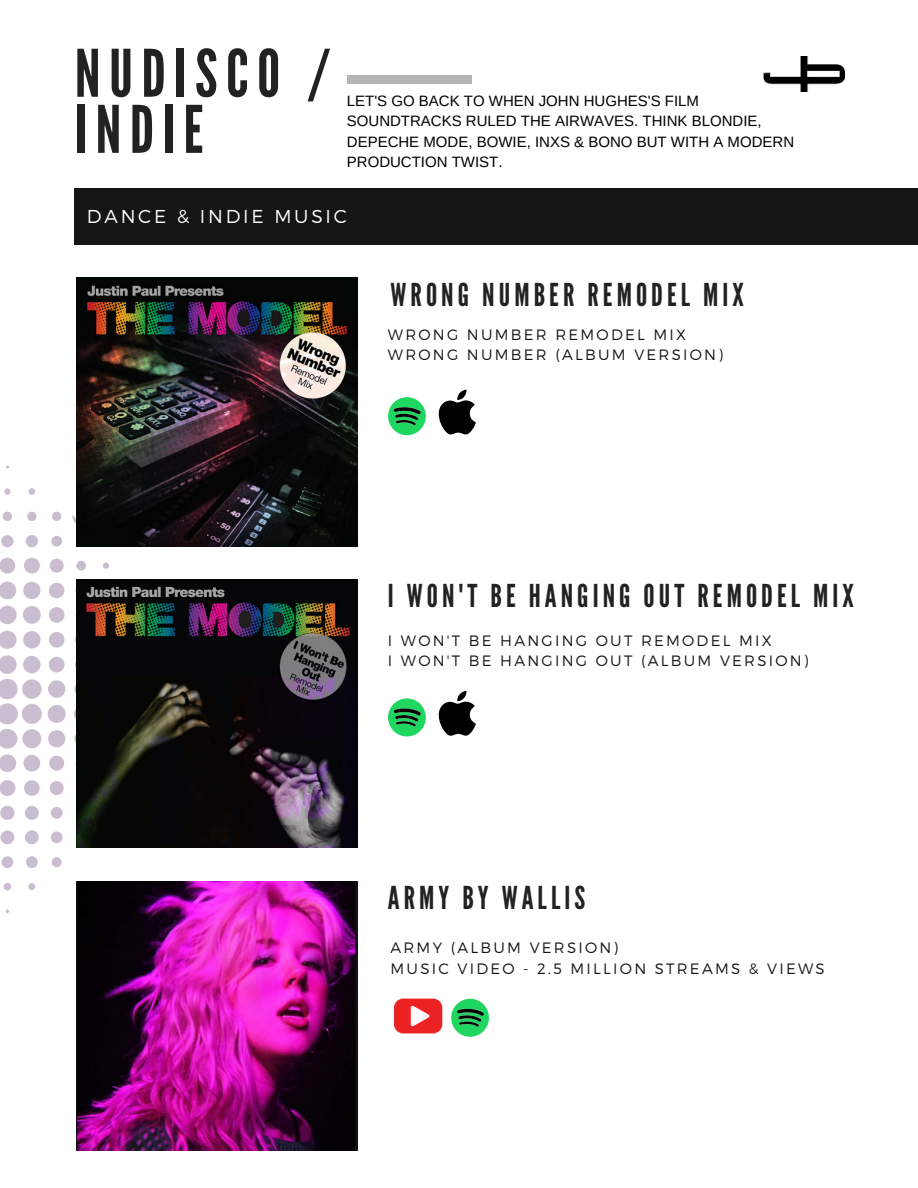
<style>
.page{position:relative;width:918px;height:1188px;background:#fff}
.page>*{position:absolute;margin:0;border:0;box-sizing:border-box;transform-origin:0 0}
.t1{font:65.4px/56.1px "League Gothic";letter-spacing:.13em;color:#222}
.t2{font:31.5px "League Gothic";letter-spacing:.13em;color:#222}
.t3{font:300 18.6px "Montserrat";letter-spacing:.15em;color:#fff}
.t4{font:300 15px/20.2px "Montserrat";letter-spacing:.15em;color:#151515}
.t5{font:15px/20.2px "Arimo";color:#000}
</style>
<div class="page">
<div style="left:22px;top:704px;width:20px;height:20px;background:#cabdcf;border-radius:50%"></div>
<svg style="left:22px;top:679px;width:20px;height:20px"></svg>
<div style="left:22px;top:729px;width:19px;height:19px;background:#cabdcf;border-radius:50%"></div>
<svg style="left:0;top:606px;width:17px;height:18px"></svg>
<svg style="left:0;top:631px;width:17px;height:18px"></svg>
<div style="left:48px;top:705px;width:18px;height:18px;background:#cabdcf;border-radius:50%"></div>
<div style="left:23px;top:606px;width:18px;height:18px;background:#cabdcf;border-radius:50%"></div>
<svg style="left:0;top:582px;width:16px;height:17px"></svg>
<svg style="left:0;top:655px;width:18px;height:117px"></svg>
<div style="left:23px;top:656px;width:18px;height:17px;background:#cabdcf;border-radius:50%"></div>
<svg style="left:23px;top:631px;width:18px;height:18px"></svg>
<div style="left:48px;top:680px;width:17px;height:18px;background:#cabdcf;border-radius:50%"></div>
<div style="left:23px;top:582px;width:18px;height:17px;background:#cabdcf;border-radius:50%"></div>
<div style="left:48px;top:730px;width:17px;height:17px;background:#cabdcf;border-radius:50%"></div>
<div style="left:23px;top:755px;width:17px;height:17px;background:#cabdcf;border-radius:50%"></div>
<div style="left:0;top:780px;width:15px;height:16px;background:#cabdcf;border-radius:50%"></div>
<div style="left:0;top:558px;width:15px;height:16px;background:#cabdcf;border-radius:50%"></div>
<svg style="left:24px;top:558px;width:16px;height:16px"></svg>
<div style="left:49px;top:657px;width:16px;height:15px;background:#cabdcf;border-radius:50%"></div>
<svg style="left:49px;top:607px;width:16px;height:16px"></svg>
<svg style="left:24px;top:780px;width:16px;height:16px"></svg>
<svg style="left:49px;top:632px;width:16px;height:16px"></svg>
<div style="left:49px;top:583px;width:15px;height:15px;background:#cabdcf;border-radius:50%"></div>
<div style="left:49px;top:756px;width:15px;height:15px;background:#cabdcf;border-radius:50%"></div>
<svg style="left:74px;top:707px;width:15px;height:14px"></svg>
<div style="left:0;top:806px;width:15px;height:14px;background:#cabdcf;border-radius:50%"></div>
<div style="left:50px;top:559px;width:14px;height:14px;background:#cabdcf;border-radius:50%"></div>
<div style="left:50px;top:781px;width:14px;height:14px;background:#cabdcf;border-radius:50%"></div>
<div style="left:25px;top:806px;width:14px;height:14px;background:#cabdcf;border-radius:50%"></div>
<div style="left:25px;top:830px;width:14px;height:14px;background:#cabdcf;border-radius:50%"></div>
<div style="left:0;top:830px;width:14px;height:14px;background:#cabdcf;border-radius:50%"></div>
<svg style="left:74px;top:732px;width:14px;height:14px"></svg>
<svg style="left:74px;top:682px;width:14px;height:14px"></svg>
<div style="left:26px;top:535px;width:12px;height:12px;background:#cabdcf;border-radius:50%"></div>
<div style="left:75px;top:658px;width:12px;height:13px;background:#050608;border-radius:50%"></div>
<div style="left:75px;top:634px;width:12px;height:12px;background:#030708;border-radius:50%"></div>
<svg style="left:1px;top:535px;width:13px;height:12px"></svg>
<div style="left:51px;top:807px;width:12px;height:12px;background:#cabdcf;border-radius:50%"></div>
<svg style="left:51px;top:831px;width:12px;height:12px"></svg>
<div style="left:1px;top:856px;width:12px;height:12px;background:#cabdcf;border-radius:50%"></div>
<svg style="left:26px;top:856px;width:12px;height:12px"></svg>
<div style="left:75px;top:585px;width:12px;height:11px;background:#030708;border-radius:50%"></div>
<div style="left:76px;top:758px;width:11px;height:11px;background:#020804;border-radius:50%"></div>
<div style="left:76px;top:609px;width:11px;height:12px;background:#030708;border-radius:50%"></div>
<div style="left:51px;top:536px;width:11px;height:11px;background:#cabdcf;border-radius:50%"></div>
<div style="left:76px;top:783px;width:10px;height:10px;background:#030905;border-radius:50%"></div>
<div style="left:52px;top:857px;width:10px;height:10px;background:#cabdcf;border-radius:50%"></div>
<svg style="left:76px;top:561px;width:10px;height:10px"></svg>
<div style="left:3px;top:512px;width:9px;height:9px;background:#cabdcf;border-radius:50%"></div>
<div style="left:52px;top:512px;width:9px;height:9px;background:#cabdcf;border-radius:50%"></div>
<svg style="left:27px;top:512px;width:10px;height:9px"></svg>
<div style="left:4px;top:883px;width:7px;height:8px;background:#cabdcf;border-radius:50%"></div>
<div style="left:28px;top:883px;width:7px;height:7px;background:#cabdcf;border-radius:50%"></div>
<svg style="left:28px;top:488px;width:7px;height:7px"></svg>
<svg style="left:72px;top:515px;width:5px;height:11px"></svg>
<svg style="left:4px;top:488px;width:7px;height:7px"></svg>
<svg style="left:103px;top:563px;width:6px;height:6px"></svg>
<div style="left:75px;top:189px;width:843px;height:55px;background:#151515"></div>
<img style="left:77px;top:278px;width:280px;height:269px">
<div style="left:347px;top:75px;width:125px;height:8px;background:#b5b5b5"></div>
<svg style="left:388px;top:397px;width:38px;height:38px"></svg>
<svg style="left:438px;top:390px;width:38px;height:45px"></svg>
<img style="left:77px;top:579px;width:280px;height:269px">
<svg style="left:388px;top:698px;width:38px;height:39px"></svg>
<svg style="left:438px;top:691px;width:38px;height:45px"></svg>
<img style="left:77px;top:882px;width:280px;height:269px">
<div style="left:394px;top:999px;width:48px;height:34px;background:#ed2224;border-radius:9px"></div>
<svg style="left:411px;top:1005px;width:19px;height:22px"></svg>
<svg style="left:451px;top:999px;width:38px;height:38px"></svg>
<img style="left:763px;top:56px;width:81px;height:35px">
<h1 class="t1" style="left:75px;top:47px;width:257px">NUDISCO /<br>INDIE</h1>
<p class="t5" style="left:347px;top:91px;width:449px">LET'S GO BACK TO WHEN JOHN HUGHES'S FILM SOUNDTRACKS RULED THE AIRWAVES. THINK BLONDIE, DEPECHE MODE, BOWIE, INXS &amp; BONO BUT WITH A MODERN PRODUCTION TWIST.</p>
<p class="t3" style="left:87px;top:204px;width:262px">DANCE &amp; INDIE MUSIC</p>
<h2 class="t2" style="left:391px;top:276px;width:355px">WRONG NUMBER REMODEL MIX</h2>
<p class="t4" style="left:388px;top:324px;width:337px">WRONG NUMBER REMODEL MIX<br>WRONG NUMBER (ALBUM VERSION)</p>
<h2 class="t2" style="left:388px;top:577px;width:468px">I WON'T BE HANGING OUT REMODEL MIX</h2>
<p class="t4" style="left:388px;top:630px;width:422px">I WON'T BE HANGING OUT REMODEL MIX<br>I WON'T BE HANGING OUT (ALBUM VERSION)</p>
<h2 class="t2" style="left:388px;top:880px;width:199px">ARMY BY WALLIS</h2>
<p class="t4" style="left:391px;top:937px;width:436px">ARMY (ALBUM VERSION)<br>MUSIC VIDEO - 2.5 MILLION STREAMS &amp; VIEWS</p>
</div>
